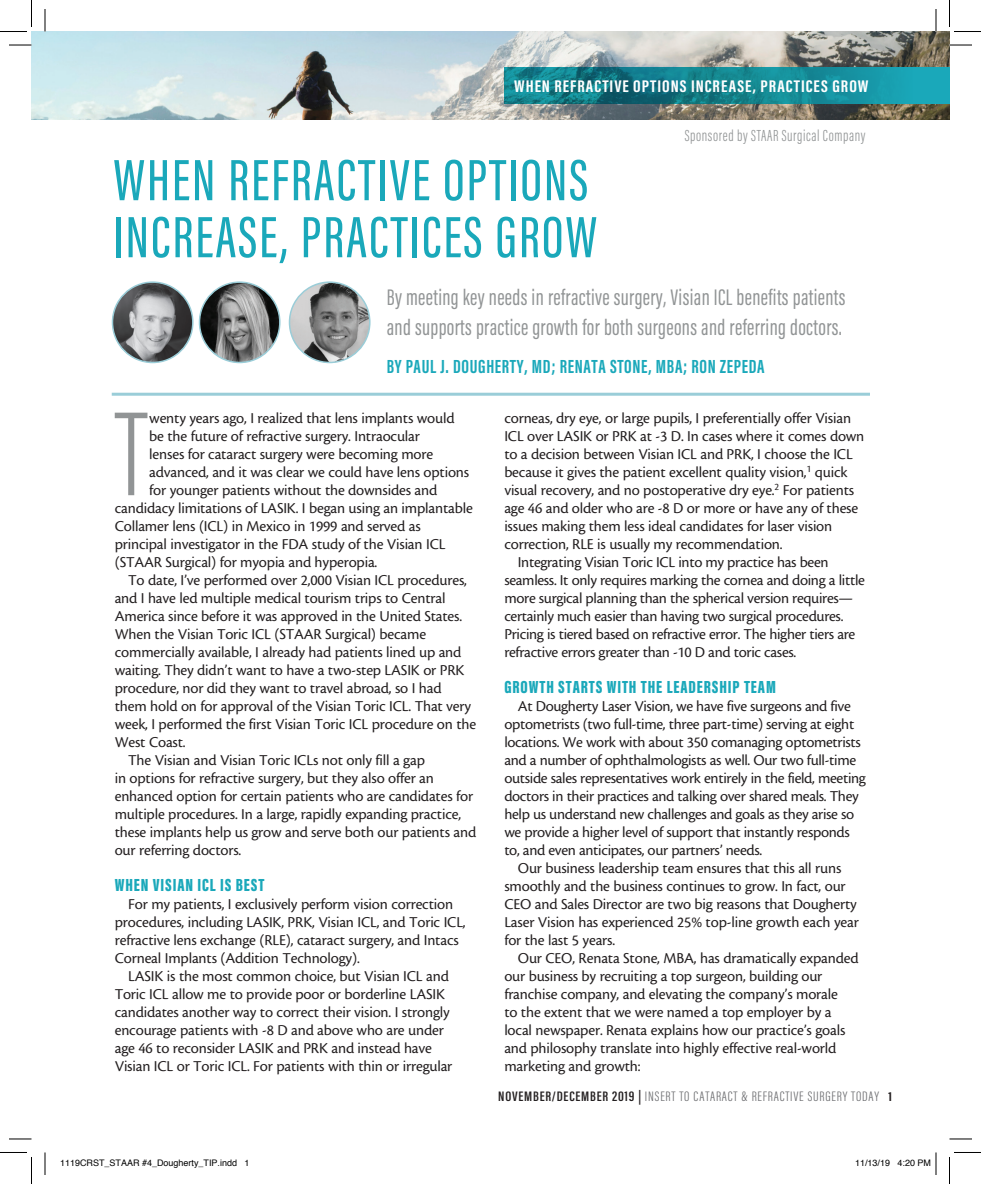
<style>
.page{position:relative;width:981px;height:1184px;background:#fff}
.page>*{position:absolute;margin:0;border:0;box-sizing:border-box;transform-origin:0 0}
.t1{font:300 123.6px "Acumin Pro Extra Cond";color:#919495}
.t2{font:500 60px/57px "Acumin Pro Extra Cond";letter-spacing:.035em;color:#1aa8ba}
.t3{font:23.25px/30.8px "Acumin Pro Extra Cond";letter-spacing:.015em;color:#919495}
.t4{font:700 19.5px "Acumin Pro Extra Cond";letter-spacing:.035em;color:#1aa8ba}
.t5{font:900 18px "Acumin Pro Extra Cond";letter-spacing:.05em;color:#1aa8ba}
.t6{font:700 17.4px "Acumin Pro Extra Cond";letter-spacing:.05em;color:#fff;scale:1.12 1}
.t7{font:300 16.5px "Acumin Pro Extra Cond";letter-spacing:.035em;color:#919495}
.t8{font:15.75px/18px "Cronos MM 408 10";letter-spacing:-.01em;color:#231f20}
.t9{font:300 14.1px "Acumin Pro Extra Cond";letter-spacing:.05em;color:#6c6d70;scale:1.11 1}
.t10{font:9px "Helvetica";color:#000}
.s1{font-weight:600;color:#231f20}
.s2{font-weight:700;font-size:13.35px;color:#231f20}
</style>
<div class="page">
<img style="left:32px;top:32px;width:918px;height:87px">
<img style="left:112px;top:284px;width:79px;height:78px">
<div style="left:112px;top:281px;width:82px;height:82px;border:2px solid #9acdd8;border-radius:50%"></div>
<svg style="left:504px;top:67px;width:446px;height:37px;background:#148793"></svg>
<img style="left:200px;top:282px;width:80px;height:80px;border-radius:40px">
<div style="left:199px;top:281px;width:82px;height:82px;border:2px solid #9acdd8;border-radius:50%"></div>
<img style="left:290px;top:282px;width:80px;height:80px;border-radius:40px">
<div style="left:289px;top:281px;width:82px;height:82px;border:2px solid #9acdd8;border-radius:50%"></div>
<hr style="left:112px;top:393px;width:758px;height:3px;background:#9acdd8">
<svg style="left:9px;top:45px;width:23px;height:1px"></svg>
<svg style="left:950px;top:45px;width:22px;height:1px"></svg>
<svg style="left:9px;top:1138px;width:23px;height:1px"></svg>
<svg style="left:950px;top:1138px;width:22px;height:1px"></svg>
<svg style="left:45px;top:9px;width:1px;height:23px"></svg>
<svg style="left:45px;top:1152px;width:1px;height:22px"></svg>
<svg style="left:936px;top:9px;width:1px;height:23px"></svg>
<svg style="left:0;top:0;width:32px;height:32px"></svg>
<svg style="left:0;top:1152px;width:32px;height:32px"></svg>
<svg style="left:949px;top:0;width:32px;height:32px"></svg>
<svg style="left:949px;top:1152px;width:32px;height:32px"></svg>
<svg style="left:935px;top:1152px;width:2px;height:22px"></svg>
<p class="t6" style="left:514px;top:75px;width:318px">WHEN REFRACTIVE OPTIONS INCREASE, PRACTICES GROW</p>
<h2 class="t2" style="left:113px;top:151px;width:485px">WHEN REFRACTIVE OPTIONS<br>INCREASE, PRACTICES GROW</h2>
<p class="t7" style="left:685px;top:125px;width:182px">Sponsored by STAAR Surgical Company</p>
<h3 class="t3" style="left:387px;top:281px;width:460px">By meeting key needs in refractive surgery, Visian ICL benefits patients and supports practice growth for both surgeons and referring doctors.</h3>
<p class="t4" style="left:387px;top:354px;width:379px">BY PAUL J. DOUGHERTY, MD; RENATA STONE, MBA; RON ZEPEDA</p>
<h1 class="t1" style="left:115px;top:380px;width:33px">T</h1>
<p class="t8" style="left:149px;top:409px;width:307px">wenty years ago, I realized that lens implants would</p>
<p class="t8" style="left:149px;top:427px;width:272px">be the future of refractive surgery. Intraocular</p>
<p class="t8" style="left:149px;top:445px;width:285px">lenses for cataract surgery were becoming more</p>
<p class="t8" style="left:149px;top:463px;width:321px">advanced, and it was clear we could have lens options</p>
<p class="t8" style="left:149px;top:481px;width:289px">for younger patients without the downsides and</p>
<p class="t8" style="left:115px;top:499px;width:360px">candidacy limitations of LASIK. I began using an implantable</p>
<p class="t8" style="left:115px;top:517px;width:308px">Collamer lens (ICL) in Mexico in 1999 and served as</p>
<p class="t8" style="left:115px;top:535px;width:332px">principal investigator in the FDA study of the Visian ICL</p>
<p class="t8" style="left:115px;top:553px;width:264px">(STAAR Surgical) for myopia and hyperopia.</p>
<p class="t8" style="left:128px;top:571px;width:340px">To date, I’ve performed over 2,000 Visian ICL procedures,</p>
<p class="t8" style="left:115px;top:589px;width:332px">and I have led multiple medical tourism trips to Central</p>
<p class="t8" style="left:115px;top:607px;width:349px">America since before it was approved in the United States.</p>
<p class="t8" style="left:115px;top:625px;width:313px">When the Visian Toric ICL (STAAR Surgical) became</p>
<p class="t8" style="left:115px;top:643px;width:348px">commercially available, I already had patients lined up and</p>
<p class="t8" style="left:115px;top:661px;width:351px">waiting. They didn’t want to have a two-step LASIK or PRK</p>
<p class="t8" style="left:115px;top:679px;width:328px">procedure, nor did they want to travel abroad, so I had</p>
<p class="t8" style="left:115px;top:697px;width:358px">them hold on for approval of the Visian Toric ICL. That very</p>
<p class="t8" style="left:115px;top:715px;width:363px">week, I performed the first Visian Toric ICL procedure on the</p>
<p class="t8" style="left:115px;top:733px;width:72px">West Coast.</p>
<p class="t8" style="left:128px;top:751px;width:298px">The Visian and Visian Toric ICLs not only fill a gap</p>
<p class="t8" style="left:115px;top:769px;width:321px">in options for refractive surgery, but they also offer an</p>
<p class="t8" style="left:115px;top:787px;width:360px">enhanced option for certain patients who are candidates for</p>
<p class="t8" style="left:115px;top:805px;width:348px">multiple procedures. In a large, rapidly expanding practice,</p>
<p class="t8" style="left:115px;top:823px;width:363px">these implants help us grow and serve both our patients and</p>
<p class="t8" style="left:115px;top:841px;width:128px">our referring doctors.</p>
<p class="t5" style="left:115px;top:874px;width:151px">WHEN VISIAN ICL IS BEST</p>
<p class="t8" style="left:115px;top:895px;width:352px;text-indent:13px">For my patients, I exclusively perform vision correction procedures, including LASIK, PRK, Visian ICL, and Toric ICL, refractive lens exchange (RLE), cataract surgery, and Intacs Corneal Implants (Addition Technology).</p>
<p class="t8" style="left:115px;top:967px;width:339px;text-indent:13px">LASIK is the most common choice, but Visian ICL and Toric ICL allow me to provide poor or borderline LASIK candidates another way to correct their vision. I strongly encourage patients with -8 D and above who are under age 46 to reconsider LASIK and PRK and instead have Visian ICL or Toric ICL. For patients with thin or irregular</p>
<p class="t8" style="left:504px;top:409px;width:348px">corneas, dry eye, or large pupils, I preferentially offer Visian</p>
<p class="t8" style="left:504px;top:427px;width:362px">ICL over LASIK or PRK at -3 D. In cases where it comes down</p>
<p class="t8" style="left:504px;top:445px;width:350px">to a decision between Visian ICL and PRK, I choose the ICL</p>
<p class="t8" style="left:504px;top:463px;width:345px">because it gives the patient excellent quality vision,<sup>1</sup> quick</p>
<p class="t8" style="left:504px;top:481px;width:351px">visual recovery, and no postoperative dry eye.<sup>2</sup> For patients</p>
<p class="t8" style="left:504px;top:499px;width:355px">age 46 and older who are -8 D or more or have any of these</p>
<p class="t8" style="left:504px;top:517px;width:330px">issues making them less ideal candidates for laser vision</p>
<p class="t8" style="left:504px;top:535px;width:280px">correction, RLE is usually my recommendation.</p>
<p class="t8" style="left:518px;top:553px;width:312px">Integrating Visian Toric ICL into my practice has been</p>
<p class="t8" style="left:504px;top:571px;width:362px">seamless. It only requires marking the cornea and doing a little</p>
<p class="t8" style="left:504px;top:589px;width:350px">more surgical planning than the spherical version requires—</p>
<p class="t8" style="left:504px;top:607px;width:341px">certainly much easier than having two surgical procedures.</p>
<p class="t8" style="left:504px;top:625px;width:353px">Pricing is tiered based on refractive error. The higher tiers are</p>
<p class="t8" style="left:504px;top:643px;width:293px">refractive errors greater than -10 D and toric cases.</p>
<p class="t5" style="left:504px;top:676px;width:273px">GROWTH STARTS WITH THE LEADERSHIP TEAM</p>
<p class="t8" style="left:518px;top:697px;width:334px">At Dougherty Laser Vision, we have five surgeons and five</p>
<p class="t8" style="left:504px;top:715px;width:351px">optometrists (two full-time, three part-time) serving at eight</p>
<p class="t8" style="left:504px;top:733px;width:358px">locations. We work with about 350 comanaging optometrists</p>
<p class="t8" style="left:504px;top:751px;width:353px">and a number of ophthalmologists as well. Our two full-time</p>
<p class="t8" style="left:504px;top:769px;width:363px">outside sales representatives work entirely in the field, meeting</p>
<p class="t8" style="left:504px;top:787px;width:356px">doctors in their practices and talking over shared meals. They</p>
<p class="t8" style="left:504px;top:805px;width:351px">help us understand new challenges and goals as they arise so</p>
<p class="t8" style="left:504px;top:823px;width:347px">we provide a higher level of support that instantly responds</p>
<p class="t8" style="left:504px;top:841px;width:259px">to, and even anticipates, our partners’ needs.</p>
<p class="t8" style="left:518px;top:859px;width:325px">Our business leadership team ensures that this all runs</p>
<p class="t8" style="left:504px;top:877px;width:343px">smoothly and the business continues to grow. In fact, our</p>
<p class="t8" style="left:504px;top:895px;width:354px">CEO and Sales Director are two big reasons that Dougherty</p>
<p class="t8" style="left:504px;top:913px;width:356px">Laser Vision has experienced 25% top-line growth each year</p>
<p class="t8" style="left:504px;top:931px;width:112px">for the last 5 years.</p>
<p class="t8" style="left:518px;top:949px;width:342px">Our CEO, Renata Stone, MBA, has dramatically expanded</p>
<p class="t8" style="left:504px;top:967px;width:320px">our business by recruiting a top surgeon, building our</p>
<p class="t8" style="left:504px;top:985px;width:335px">franchise company, and elevating the company’s morale</p>
<p class="t8" style="left:504px;top:1003px;width:329px">to the extent that we were named a top employer by a</p>
<p class="t8" style="left:504px;top:1021px;width:343px">local newspaper. Renata explains how our practice’s goals</p>
<p class="t8" style="left:504px;top:1039px;width:334px">and philosophy translate into highly effective real-world</p>
<p class="t8" style="left:504px;top:1057px;width:138px">marketing and growth:</p>
<p class="t9" style="left:498px;top:1088px;width:356px"><span class="s1">NOVEMBER/DECEMBER 2019 |</span> INSERT TO CATARACT &amp; REFRACTIVE SURGERY TODAY <span class="s2">1</span></p>
<p class="t10" style="left:60px;top:1155px;width:191px">1119CRST_STAAR #4_Dougherty_TIP.indd 1</p>
<p class="t10" style="left:855px;top:1155px;width:78px">11/13/19 4:20 PM</p>
</div>
